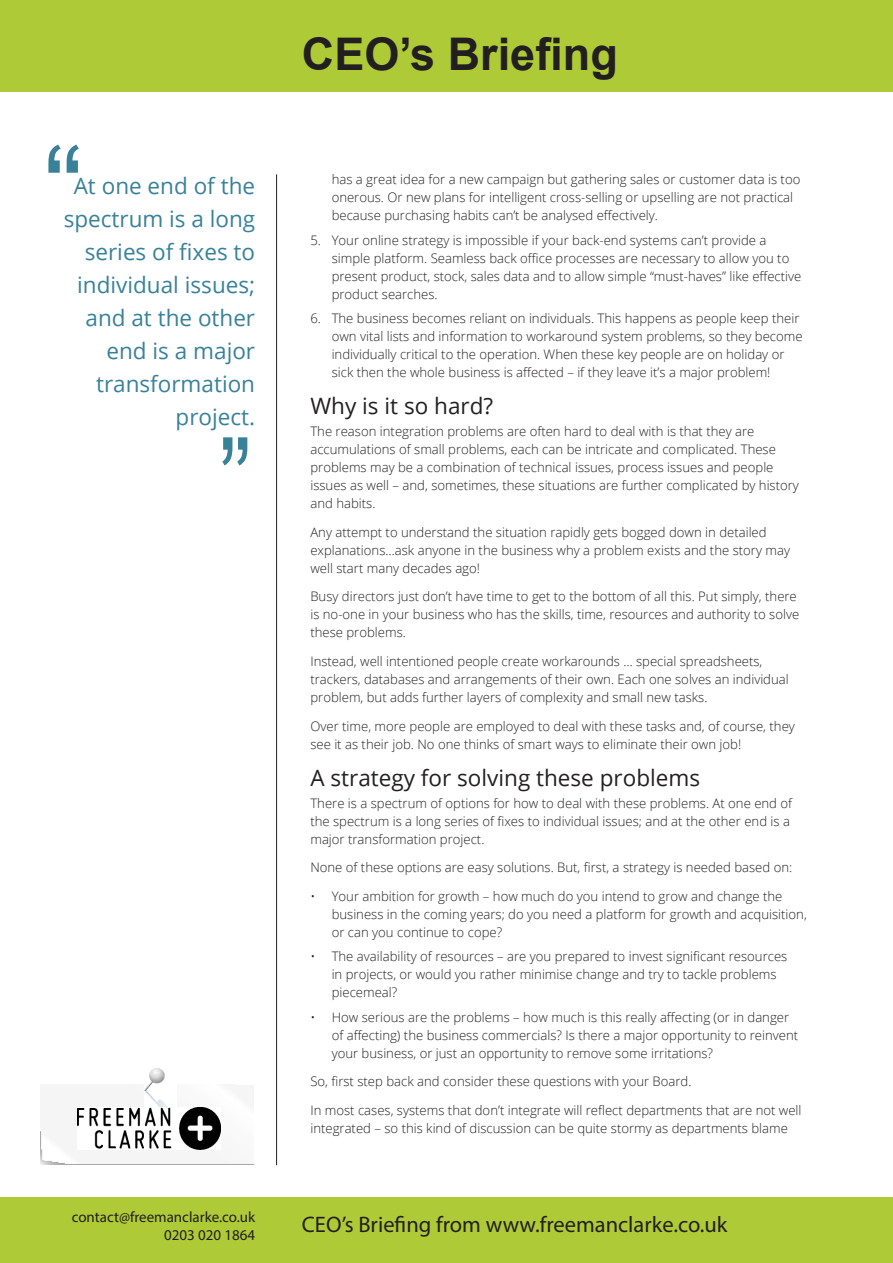
<style>
.page{position:relative;width:893px;height:1263px;background:#fff}
.page>*{position:absolute;margin:0;border:0;box-sizing:border-box;transform-origin:0 0}
.t1{font:120px "Arial";color:#388199}
.t2{font:120px "Arial Narrow";color:#388199}
.t3{font:700 45px "Arial";color:#231f20}
.Pull_quote{font:22.5px/33px "Open Sans";color:#388199;text-align:right}
.Sub_heading{font:22.5px "Open Sans";color:#231f20}
.t4{font:22.5px "Myriad Pro";color:#231f20}
.t5{font:15px/18px "Myriad Pro";color:#231f20;text-align:right}
.body_copy{font:300 13.2px/18px "Open Sans";color:#231f20}
.body_indent{font:300 13.2px/18px "Open Sans";color:#231f20}
</style>
<div class="page">
<div style="left:0;top:0;width:893px;height:91px;background:#aeca36"></div>
<div style="left:0;top:1197px;width:893px;height:66px;background:#aeca36"></div>
<hr style="left:276px;top:174px;width:1px;height:991px;background:#231f20">
<img style="left:41px;top:1107px;width:212px;height:57px">
<img style="left:144px;top:1069px;width:32px;height:39px">
<img style="left:77px;top:1108px;width:144px;height:41px">
<p class="t1" style="left:44px;top:107px;width:41px">“</p>
<p class="Pull_quote" style="left:64px;top:169px;width:193px">At one end of the spectrum is a long series of fixes to individual issues; and at the other end is a major transformation project.</p>
<p class="t2" style="left:219px;top:393px;width:34px">”</p>
<h2 class="t3" style="left:302px;top:22px;width:317px">CEO’s Briefing</h2>
<p class="body_indent" style="left:332px;top:170px;width:470px">has a great idea for a new campaign but gathering sales or customer data is too onerous. Or new plans for intelligent cross-selling or upselling are not practical because purchasing habits can’t be analysed effectively.</p>
<p class="body_indent" style="left:332px;top:231px;width:471px;text-indent:-21px">5. Your online strategy is impossible if your back-end systems can’t provide a simple platform. Seamless back office processes are necessary to allow you to present product, stock, sales data and to allow simple “must-haves” like effective product searches.</p>
<p class="body_indent" style="left:332px;top:309px;width:472px;text-indent:-21px">6. The business becomes reliant on individuals. This happens as people keep their own vital lists and information to workaround system problems, so they become individually critical to the operation. When these key people are on holiday or sick then the whole business is affected – if they leave it’s a major problem!</p>
<p class="Sub_heading" style="left:310px;top:390px;width:184px">Why is it so hard?</p>
<p class="body_copy" style="left:310px;top:422px;width:490px">The reason integration problems are often hard to deal with is that they are accumulations of small problems, each can be intricate and complicated. These problems may be a combination of technical issues, process issues and people issues as well – and, sometimes, these situations are further complicated by history and habits.</p>
<p class="body_copy" style="left:310px;top:523px;width:481px">Any attempt to understand the situation rapidly gets bogged down in detailed explanations…ask anyone in the business why a problem exists and the story may well start many decades ago!</p>
<p class="body_copy" style="left:310px;top:587px;width:490px">Busy directors just don’t have time to get to the bottom of all this. Put simply, there is no-one in your business who has the skills, time, resources and authority to solve these problems.</p>
<p class="body_copy" style="left:310px;top:652px;width:480px">Instead, well intentioned people create workarounds … special spreadsheets, trackers, databases and arrangements of their own. Each one solves an individual problem, but adds further layers of complexity and small new tasks.</p>
<p class="body_copy" style="left:310px;top:717px;width:486px">Over time, more people are employed to deal with these tasks and, of course, they see it as their job. No one thinks of smart ways to eliminate their own job!</p>
<p class="Sub_heading" style="left:310px;top:762px;width:391px">A strategy for solving these problems</p>
<p class="body_copy" style="left:310px;top:794px;width:483px">There is a spectrum of options for how to deal with these problems. At one end of the spectrum is a long series of fixes to individual issues; and at the other end is a major transformation project.</p>
<p class="body_copy" style="left:310px;top:858px;width:483px">None of these options are easy solutions. But, first, a strategy is needed based on:</p>
<p class="body_indent" style="left:332px;top:887px;width:477px;text-indent:-21px">• Your ambition for growth – how much do you intend to grow and change the business in the coming years; do you need a platform for growth and acquisition, or can you continue to cope?</p>
<p class="body_indent" style="left:332px;top:947px;width:457px;text-indent:-21px">• The availability of resources – are you prepared to invest significant resources in projects, or would you rather minimise change and try to tackle problems piecemeal?</p>
<p class="body_indent" style="left:332px;top:1008px;width:468px;text-indent:-21px">• How serious are the problems – how much is this really affecting (or in danger of affecting) the business commercials? Is there a major opportunity to reinvent your business, or just an opportunity to remove some irritations?</p>
<p class="body_copy" style="left:310px;top:1072px;width:383px">So, first step back and consider these questions with your Board.</p>
<p class="body_copy" style="left:310px;top:1101px;width:493px">In most cases, systems that don’t integrate will reflect departments that are not well integrated – so this kind of discussion can be quite stormy as departments blame</p>
<p class="t5" style="left:72px;top:1207px;width:185px">contact@freemanclarke.co.uk<br>0203 020 1864</p>
<h3 class="t4" style="left:302px;top:1211px;width:427px">CEO’s Briefing from www.freemanclarke.co.uk</h3>
</div>
